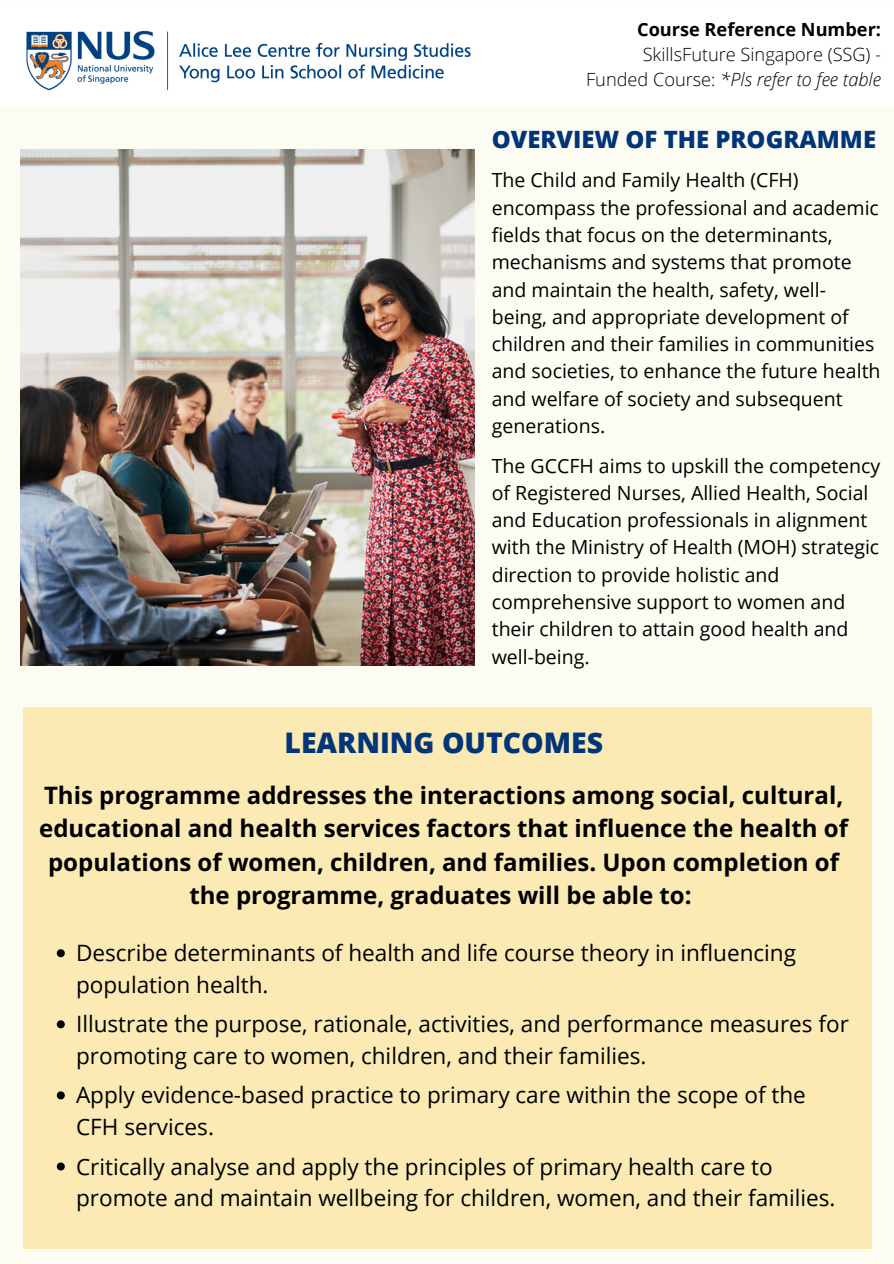
<style>
.page{position:relative;width:894px;height:1264px;background:#fff}
.page>*{position:absolute;margin:0;border:0;box-sizing:border-box;transform-origin:0 0}
.t1{font:800 28.35px "Open Sans";color:#003579}
.t2{font:700 24px/33.6px "Open Sans";color:#000;text-align:center}
.t3{font:800 23.85px "Open Sans";color:#003579}
.t4{font:22.5px/31.5px "Open Sans";color:#000}
.t5{font:19.5px/27.3px "Open Sans";color:#000}
.t6{font:italic 300 18.15px "Open Sans";color:#000}
.t7{font:300 18.15px "Open Sans";color:#000}
.t8{font:700 18.15px "Open Sans";color:#000}
.s1{font-style:normal}
</style>
<div class="page">
<div style="left:0;top:0;width:893px;height:1263px;background:#fdfcf3"></div>
<img style="left:20px;top:149px;width:454px;height:516px">
<div style="left:0;top:1px;width:893px;height:105px;background:#fff"></div>
<img style="left:26px;top:30px;width:445px;height:61px">
<div style="left:23px;top:707px;width:848px;height:541px;background:#fbeab4"></div>
<svg style="left:57px;top:949px;width:8px;height:8px"></svg>
<svg style="left:57px;top:1020px;width:8px;height:8px"></svg>
<svg style="left:57px;top:1091px;width:8px;height:8px"></svg>
<svg style="left:57px;top:1162px;width:8px;height:8px"></svg>
<p class="t8" style="left:637px;top:17px;width:245px">Course Reference Number:</p>
<p class="t7" style="left:642px;top:41px;width:240px">SkillsFuture Singapore (SSG) -</p>
<p class="t6" style="left:586px;top:66px;width:296px"><span class="s1">Funded Course:</span> *Pls refer to fee table</p>
<p class="t3" style="left:491px;top:122px;width:385px">OVERVIEW OF THE PROGRAMME</p>
<p class="t5" style="left:491px;top:166px;width:390px">The Child and Family Health (CFH) encompass the professional and academic fields that focus on the determinants, mechanisms and systems that promote and maintain the health, safety, well&shy;being, and appropriate development of children and their families in communities and societies, to enhance the future health and welfare of society and subsequent generations.</p>
<p class="t5" style="left:491px;top:451px;width:390px">The GCCFH aims to upskill the competency of Registered Nurses, Allied Health, Social and Education professionals in alignment with the Ministry of Health (MOH) strategic direction to provide holistic and comprehensive support to women and their children to attain good health and well-being.</p>
<p class="t1" style="left:284px;top:722px;width:320px">LEARNING OUTCOMES</p>
<p class="t2" style="left:39px;top:777px;width:810px">This programme addresses the interactions among social, cultural, educational and health services factors that influence the health of populations of women, children, and families. Upon completion of the programme, graduates will be able to:</p>
<p class="t4" style="left:76px;top:936px;width:721px">Describe determinants of health and life course theory in influencing population health.</p>
<p class="t4" style="left:76px;top:1007px;width:774px">Illustrate the purpose, rationale, activities, and performance measures for promoting care to women, children, and their families.</p>
<p class="t4" style="left:76px;top:1078px;width:731px">Apply evidence-based practice to primary care within the scope of the<br>CFH services.</p>
<p class="t4" style="left:76px;top:1149px;width:760px">Critically analyse and apply the principles of primary health care to promote and maintain wellbeing for children, women, and their families.</p>
</div>
